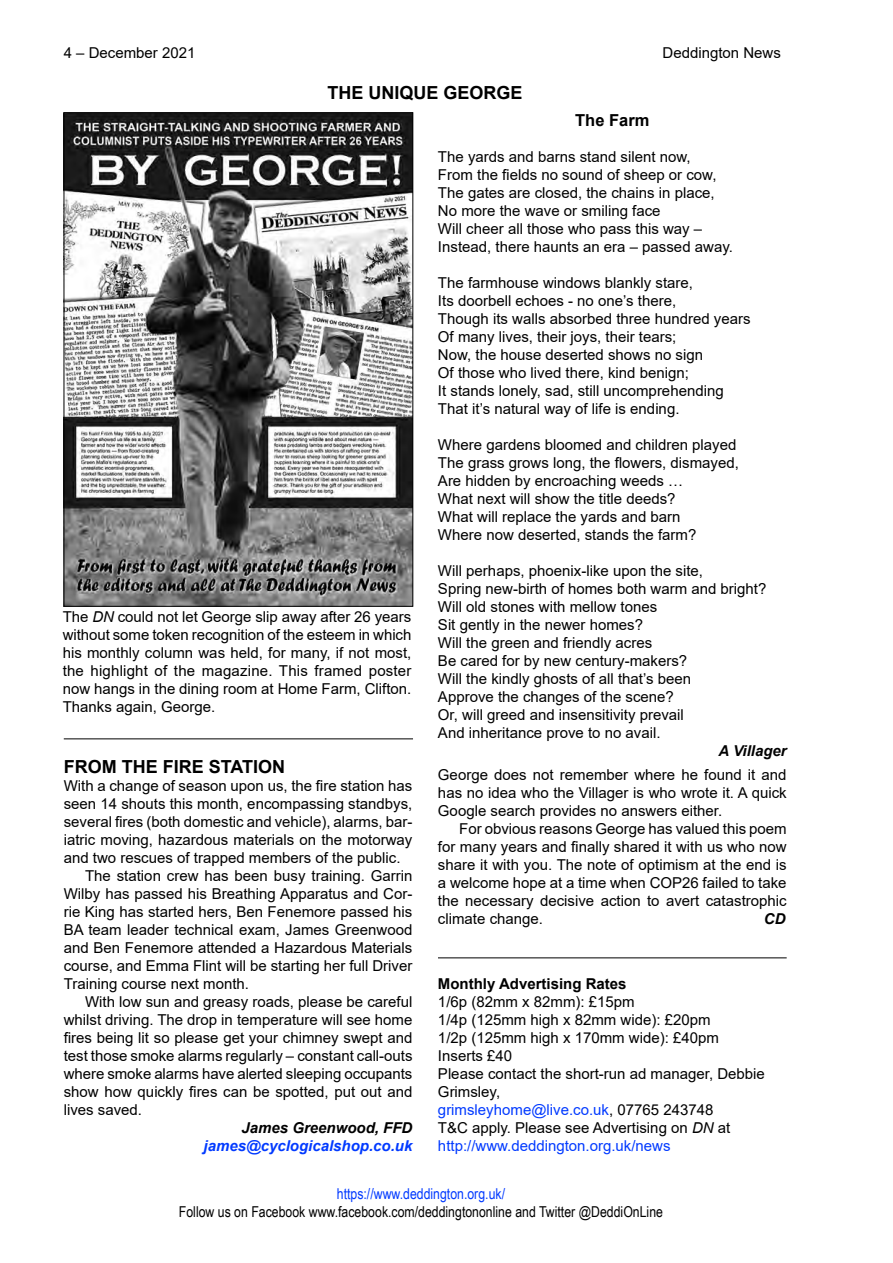
<style>
.page{position:relative;width:893px;height:1263px;background:#fff}
.page>*{position:absolute;margin:0;border:0;box-sizing:border-box;transform-origin:0 0}
.Body_Text{font:700 18px "Arial";color:#000}
.Body_Text-2{font:700 16.5px "Arial";color:#000}
.Body_Text-3{font:15px/18px "Arial";color:#000;text-align:justify}
.Subhead_1{font:15px/18px "Arial";color:#000}
.t1{font:15px "Arial Narrow";color:#000}
.Subhead_1-2{font:15px "Arial";color:#023aff}
.t2{font:15px "Arial Narrow";color:#023aff}
.Body_Text-4{font:italic 700 15px "Arial";color:#000}
.Body_Text-5{font:italic 700 15px "Arial";color:#023aff}
.Subhead_1-3{font:700 15px "Arial";color:#000}
.s1{font-style:italic}
.s2{color:#000}
.s3{color:#023aff}
</style>
<div class="page">
<img style="left:66px;top:114px;width:345px;height:490px">
<hr style="left:438px;top:958px;width:349px;height:1px;background:#000">
<hr style="left:64px;top:739px;width:349px;height:1px;background:#000">
<p class="Body_Text-3" style="left:64px;top:43px;width:133px">4 – December 2021</p>
<p class="Body_Text-3" style="left:663px;top:44px;width:120px">Deddington News</p>
<p class="Body_Text" style="left:327px;top:80px;width:197px">THE UNIQUE GEORGE</p>
<p class="Body_Text-3" style="left:63px;top:607px;width:350px">The <span class="s1">DN</span> could not let George slip away after 26 years without some token recognition of the esteem in which his monthly column was held, for many, if not most, the highlight of the magazine. This framed poster now hangs in the dining room at Home Farm, Clifton.<br>Thanks again, George.</p>
<p class="Body_Text" style="left:64px;top:754px;width:223px">FROM THE FIRE STATION</p>
<p class="Body_Text-3" style="left:64px;top:777px;width:350px">With a change of season upon us, the fire station has seen 14 shouts this month, encompassing standbys, several fires (both domestic and vehicle), alarms, bar&shy;iatric moving, hazardous materials on the motorway and two rescues of trapped members of the public.</p>
<p class="Body_Text-3" style="left:64px;top:867px;width:350px;text-indent:21px">The station crew has been busy training. Garrin Wilby has passed his Breathing Apparatus and Cor&shy;rie King has started hers, Ben Fenemore passed his BA team leader technical exam, James Greenwood and Ben Fenemore attended a Hazardous Materials course, and Emma Flint will be starting her full Driver Training course next month.</p>
<p class="Body_Text-3" style="left:64px;top:993px;width:350px;text-indent:21px">With low sun and greasy roads, please be careful whilst driving. The drop in temperature will see home fires being lit so please get your chimney swept and test those smoke alarms regularly – constant call-outs where smoke alarms have alerted sleeping occupants show how quickly fires can be spotted, put out and lives saved.</p>
<p class="Body_Text-4" style="left:242px;top:1118px;width:172px">James Greenwood, FFD</p>
<p class="Body_Text-5" style="left:204px;top:1136px;width:210px">james@cyclogicalshop.co.uk</p>
<p class="Body_Text-2" style="left:575px;top:108px;width:76px">The Farm</p>
<p class="Body_Text-3" style="left:438px;top:148px;width:254px">The yards and barns stand silent now,</p>
<p class="Body_Text-3" style="left:438px;top:166px;width:280px">From the fields no sound of sheep or cow,</p>
<p class="Body_Text-3" style="left:438px;top:184px;width:278px">The gates are closed, the chains in place,</p>
<p class="Body_Text-3" style="left:438px;top:202px;width:224px">No more the wave or smiling face</p>
<p class="Body_Text-3" style="left:438px;top:220px;width:266px">Will cheer all those who pass this way –</p>
<p class="Body_Text-3" style="left:438px;top:238px;width:296px">Instead, there haunts an era – passed away.</p>
<p class="Body_Text-3" style="left:438px;top:274px;width:257px">The farmhouse windows blankly stare,</p>
<p class="Body_Text-3" style="left:438px;top:292px;width:240px">Its doorbell echoes - no one’s there,</p>
<p class="Body_Text-3" style="left:438px;top:310px;width:314px">Though its walls absorbed three hundred years</p>
<p class="Body_Text-3" style="left:438px;top:328px;width:240px">Of many lives, their joys, their tears;</p>
<p class="Body_Text-3" style="left:438px;top:346px;width:267px">Now, the house deserted shows no sign</p>
<p class="Body_Text-3" style="left:438px;top:364px;width:252px">Of those who lived there, kind benign;</p>
<p class="Body_Text-3" style="left:438px;top:382px;width:287px">It stands lonely, sad, still uncomprehending</p>
<p class="Body_Text-3" style="left:438px;top:400px;width:243px">That it’s natural way of life is ending.</p>
<p class="Body_Text-3" style="left:438px;top:436px;width:300px">Where gardens bloomed and children played</p>
<p class="Body_Text-3" style="left:438px;top:454px;width:302px">The grass grows long, the flowers, dismayed,</p>
<p class="Body_Text-3" style="left:438px;top:472px;width:247px">Are hidden by encroaching weeds …</p>
<p class="Body_Text-3" style="left:438px;top:490px;width:239px">What next will show the title deeds?</p>
<p class="Body_Text-3" style="left:438px;top:508px;width:244px">What will replace the yards and barn</p>
<p class="Body_Text-3" style="left:438px;top:526px;width:260px">Where now deserted, stands the farm?</p>
<p class="Body_Text-3" style="left:438px;top:562px;width:267px">Will perhaps, phoenix-like upon the site,</p>
<p class="Body_Text-3" style="left:438px;top:580px;width:330px">Spring new-birth of homes both warm and bright?</p>
<p class="Body_Text-3" style="left:438px;top:598px;width:221px">Will old stones with mellow tones</p>
<p class="Body_Text-3" style="left:438px;top:616px;width:207px">Sit gently in the newer homes?</p>
<p class="Body_Text-3" style="left:438px;top:634px;width:216px">Will the green and friendly acres</p>
<p class="Body_Text-3" style="left:438px;top:652px;width:251px">Be cared for by new century-makers?</p>
<p class="Body_Text-3" style="left:438px;top:670px;width:255px">Will the kindly ghosts of all that’s been</p>
<p class="Body_Text-3" style="left:438px;top:688px;width:237px">Approve the changes of the scene?</p>
<p class="Body_Text-3" style="left:438px;top:706px;width:247px">Or, will greed and insensitivity prevail</p>
<p class="Body_Text-3" style="left:438px;top:724px;width:224px">And inheritance prove to no avail.</p>
<p class="Body_Text-4" style="left:719px;top:741px;width:70px">A Villager</p>
<p class="Body_Text-3" style="left:438px;top:765px;width:350px">George does not remember where he found it and has no idea who the Villager is who wrote it. A quick Google search provides no answers either.</p>
<p class="Body_Text-3" style="left:438px;top:819px;width:350px;text-indent:21px">For obvious reasons George has valued this poem for many years and finally shared it with us who now share it with you. The note of optimism at the end is a welcome hope at a time when COP26 failed to take the necessary decisive action to avert catastrophic climate change.</p>
<p class="Body_Text-4" style="left:764px;top:908px;width:23px">CD</p>
<p class="Subhead_1-3" style="left:438px;top:973px;width:190px">Monthly Advertising Rates</p>
<p class="Subhead_1" style="left:438px;top:993px;width:198px">1/6p (82mm x 82mm): £15pm</p>
<p class="Subhead_1" style="left:438px;top:1011px;width:274px">1/4p (125mm high x 82mm wide): £20pm</p>
<p class="Subhead_1" style="left:438px;top:1029px;width:282px">1/2p (125mm high x 170mm wide): £40pm</p>
<p class="Subhead_1" style="left:438px;top:1047px;width:76px">Inserts £40</p>
<p class="Subhead_1" style="left:438px;top:1065px;width:328px">Please contact the short-run ad manager, Debbie<br>Grimsley,</p>
<p class="Subhead_1-2" style="left:438px;top:1100px;width:277px">grimsleyhome@live.co.uk<span class="s2">, 07765 243748</span></p>
<p class="Subhead_1" style="left:438px;top:1119px;width:294px">T&amp;C apply. Please see Advertising on <span class="s1">DN</span> at <span class="s3">http://www.deddington.org.uk/news</span></p>
<p class="t2" style="left:337px;top:1182px;width:170px">https://www.deddington.org.uk/</p>
<p class="t1" style="left:179px;top:1200px;width:486px">Follow us on Facebook www.facebook.com/deddingtononline and Twitter @DeddiOnLine</p>
</div>
